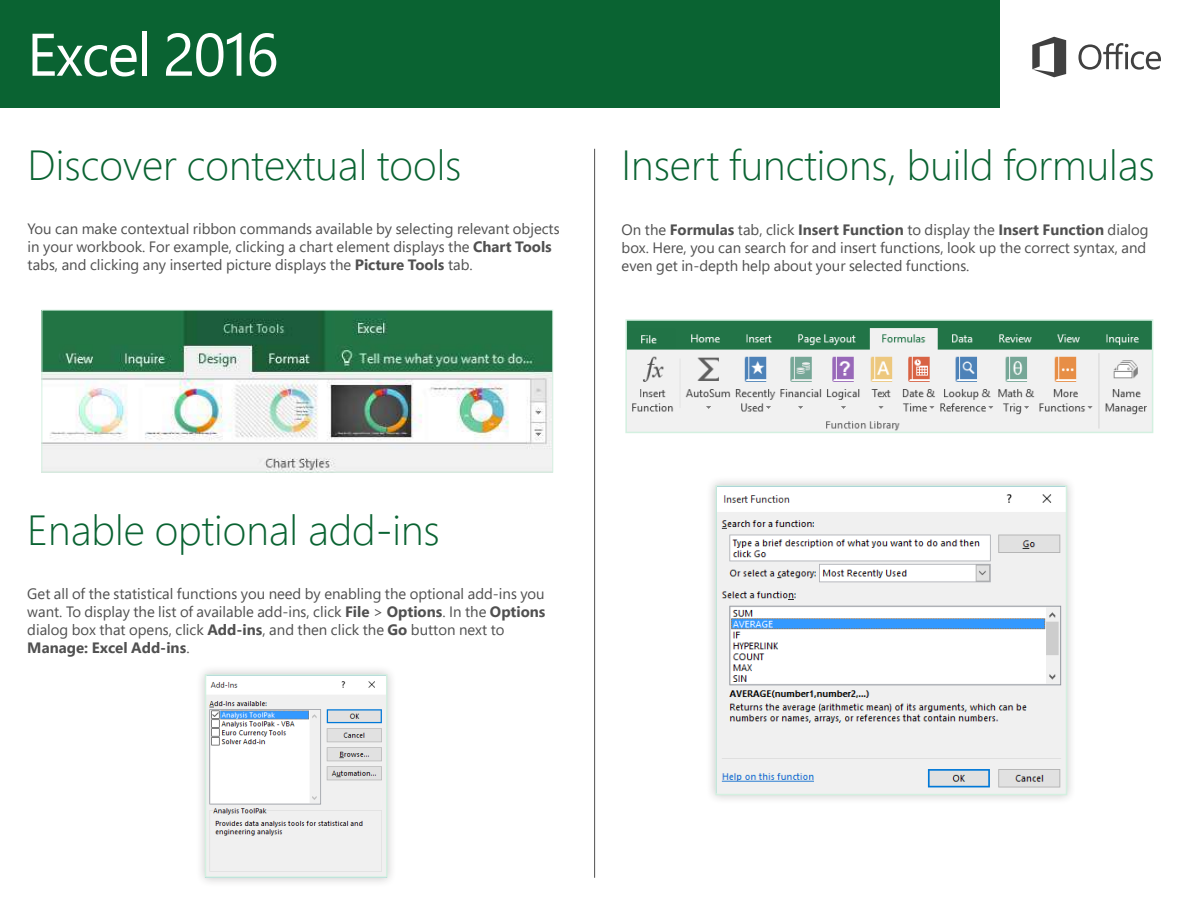
<style>
.page{position:relative;width:1188px;height:918px;background:#fff}
.page>*{position:absolute;margin:0;border:0;box-sizing:border-box;transform-origin:0 0}
.t1{font:60px "Segoe Pro";letter-spacing:-.025em;color:#fff}
.t2{font:300 42px "Segoe Pro";color:#0a6332}
.t3{font:15px/18px "Segoe Pro";color:#505050}
.s1{font-weight:700}
</style>
<div class="page">
<div style="left:0;top:0;width:999px;height:108px;background:#0a6332"></div>
<svg style="left:1078px;top:43px;width:83px;height:27px"></svg>
<svg style="left:1032px;top:37px;width:34px;height:40px"></svg>
<hr style="left:594px;top:149px;width:1px;height:729px;background:#505050">
<img style="left:44px;top:312px;width:507px;height:158px">
<div style="left:42px;top:310px;width:511px;height:162px;border:1px solid #d3f0e0"></div>
<img style="left:628px;top:322px;width:522px;height:108px">
<div style="left:625px;top:319px;width:528px;height:114px;border:2px solid #d3f0e0"></div>
<div style="left:195px;top:664px;width:202px;height:223px;background:#221f1f;opacity:.25"></div>
<img style="left:208px;top:677px;width:176px;height:198px">
<div style="left:205px;top:674px;width:182px;height:204px;border:2px solid #d3f0e0"></div>
<div style="left:706px;top:475px;width:371px;height:330px;background:#221f1f;opacity:.25"></div>
<img style="left:718px;top:488px;width:346px;height:304px">
<div style="left:715px;top:485px;width:352px;height:310px;border:2px solid #d3f0e0"></div>
<h1 class="t1" style="left:27px;top:31px;width:253px">Excel 2016</h1>
<h2 class="t2" style="left:28px;top:136px;width:435px">Discover contextual tools</h2>
<p class="t3" style="left:28px;top:221px;width:533px">You can make contextual ribbon commands available by selecting relevant objects in your workbook. For example, clicking a chart element displays the <span class="s1">Chart Tools </span>tabs, and clicking any inserted picture displays the <span class="s1">Picture Tools</span> tab.</p>
<h2 class="t2" style="left:622px;top:137px;width:535px">Insert functions, build formulas</h2>
<p class="t3" style="left:622px;top:222px;width:529px">On the <span class="s1">Formulas</span> tab, click <span class="s1">Insert Function</span> to display the <span class="s1">Insert Function</span> dialog box. Here, you can search for and insert functions, look up the correct syntax, and even get in-depth help about your selected functions.</p>
<h2 class="t2" style="left:27px;top:501px;width:414px">Enable optional add-ins</h2>
<p class="t3" style="left:27px;top:587px;width:520px">Get all of the statistical functions you need by enabling the optional add-ins you want. To display the list of available add-ins, click <span class="s1">File</span> &gt; <span class="s1">Options</span>. In the <span class="s1">Options </span>dialog box that opens, click <span class="s1">Add-ins</span>, and then click the <span class="s1">Go</span> button next to <span class="s1">Manage: Excel Add-ins</span>.</p>
</div>
